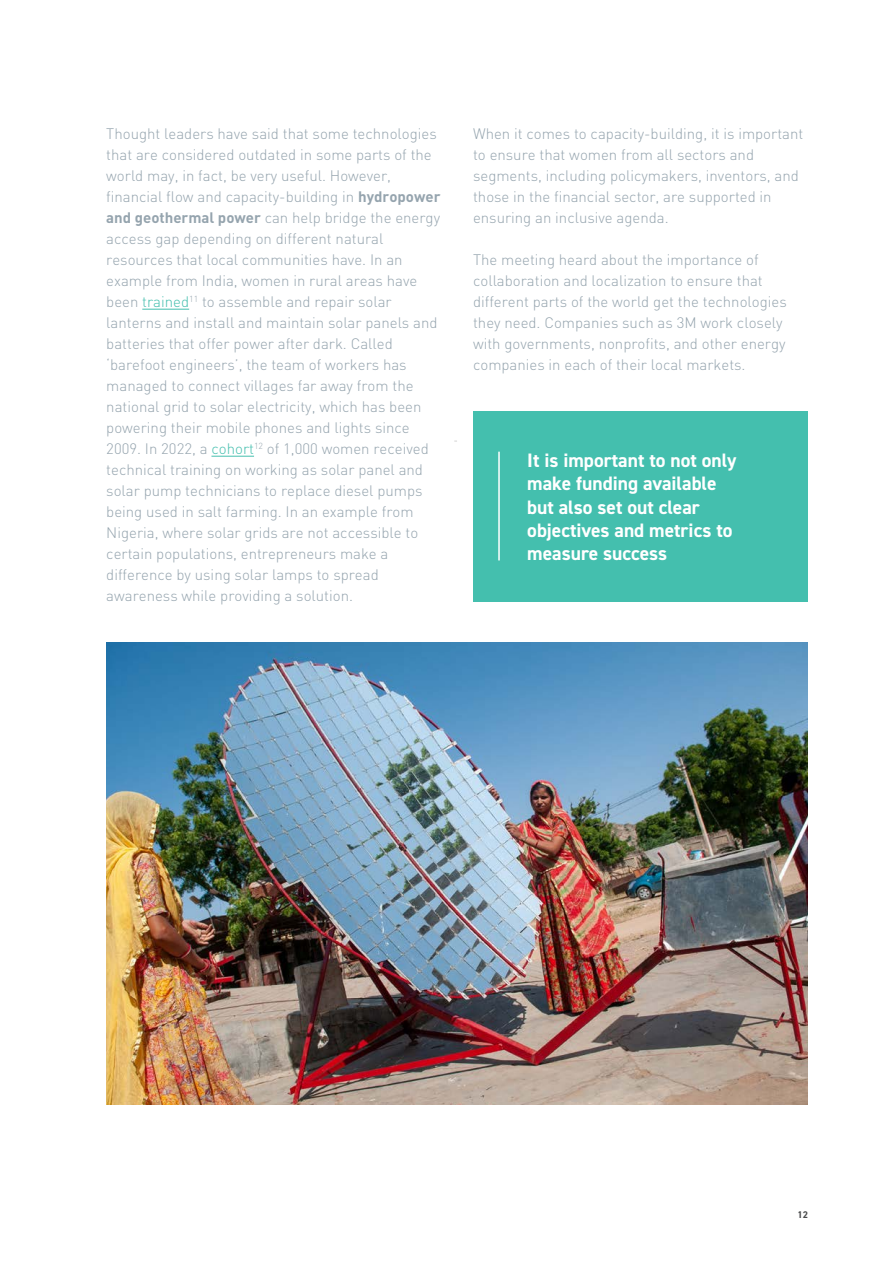
<style>
.page{position:relative;width:893px;height:1263px;background:#fff}
.page>*{position:absolute;margin:0;border:0;box-sizing:border-box;transform-origin:0 0}
.t1{font:700 19.5px/23.4px "DIN2014";color:#fff}
.t2{font:300 15px/21px "DIN Pro";color:#95a4ae}
.t3{font:700 9.75px "DIN2014";color:#4b4c4d}
.s1{font-weight:700}
.s2{color:#44bfae}
</style>
<div class="page">
<hr style="left:142px;top:309px;width:47px;height:1px;background:#44bfae">
<hr style="left:211px;top:456px;width:43px;height:1px;background:#44bfae">
<img style="left:106px;top:642px;width:702px;height:463px">
<div style="left:473px;top:411px;width:335px;height:190px;background:#44bfae"></div>
<hr style="left:498px;top:452px;width:2px;height:108px;background:#fff">
<p class="t2" style="left:106px;top:122px;width:336px">Thought leaders have said that some technologies that are considered outdated in some parts of the world may, in fact, be very useful. However, financial flow and capacity-building in <span class="s1">hydropower and geothermal power</span> can help bridge the energy access gap depending on different natural resources that local communities have. In an example from India, women in rural areas have been <span class="s2">trained</span><sup>11</sup> to assemble and repair solar lanterns and install and maintain solar panels and batteries that offer power after dark. Called ‘barefoot engineers’, the team of workers has managed to connect villages far away from the national grid to solar electricity, which has been powering their mobile phones and lights since 2009. In 2022, a <span class="s2">cohort</span><sup>12</sup> of 1,000 women received technical training on working as solar panel and solar pump technicians to replace diesel pumps being used in salt farming. In an example from Nigeria, where solar grids are not accessible to certain populations, entrepreneurs make a difference by using solar lamps to spread awareness while providing a solution.</p>
<p class="t2" style="left:473px;top:122px;width:332px">When it comes to capacity-building, it is important to ensure that women from all sectors and segments, including policymakers, inventors, and those in the financial sector, are supported in ensuring an inclusive agenda.</p>
<p class="t2" style="left:473px;top:248px;width:315px">The meeting heard about the importance of collaboration and localization to ensure that different parts of the world get the technologies they need. Companies such as 3M work closely with governments, nonprofits, and other energy companies in each of their local markets.</p>
<p class="t1" style="left:527px;top:448px;width:211px">It is important to not only make funding available but also set out clear objectives and metrics to measure success</p>
<p class="t3" style="left:797px;top:1208px;width:12px">12</p>
</div>
